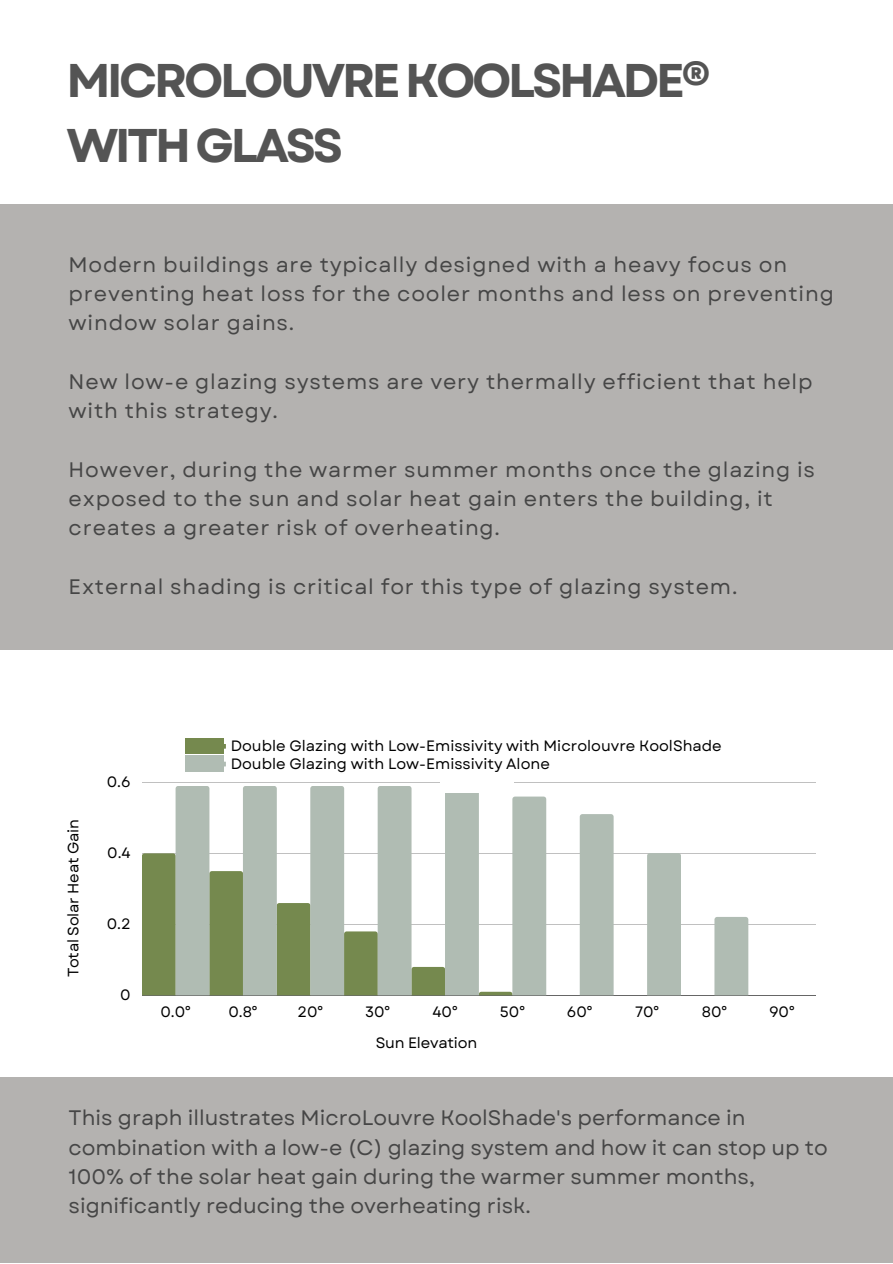
<style>
.page{position:relative;width:893px;height:1264px;background:#fff}
.page>*{position:absolute;margin:0;border:0;box-sizing:border-box;transform-origin:0 0}
.t1{font:700 47.25px/65.2px "Garet";letter-spacing:-.07em;color:#545454}
.t2{font:21px/29.2px "Garet";letter-spacing:.04em;color:#464646}
.t3{font:21px/29.2px "Garet";color:#464646}
.t4{font:15px/17.9px "Garet";color:#000}
</style>
<div class="page">
<svg style="left:223px;top:744px;width:3px;height:4px"></svg>
<svg style="left:223px;top:761px;width:3px;height:5px"></svg>
<hr style="left:142px;top:782px;width:673px;height:1px;background:#000">
<hr style="left:142px;top:853px;width:673px;height:1px;background:#000">
<hr style="left:142px;top:924px;width:673px;height:1px;background:#000">
<hr style="left:142px;top:995px;width:673px;height:1px;background:#000">
<svg style="left:142px;top:786px;width:404px;height:209px"></svg>
<div style="left:579px;top:814px;width:34px;height:181px;background:#b0bcb3"></div>
<div style="left:647px;top:853px;width:34px;height:142px;background:#b0bcb3"></div>
<div style="left:714px;top:917px;width:34px;height:78px;background:#b0bcb3"></div>
<div style="left:440px;top:777px;width:74px;height:15px;background:#fff"></div>
<div style="left:185px;top:738px;width:38px;height:16px;background:#75894e"></div>
<div style="left:185px;top:755px;width:38px;height:17px;background:#b0bcb3"></div>
<div style="left:0;top:1076px;width:892px;height:186px;background:#b4b2b0"></div>
<div style="left:0;top:205px;width:892px;height:444px;background:#b4b2b0"></div>
<h1 class="t1" style="left:66px;top:48px;width:645px">MICROLOUVRE KOOLSHADE®<br>WITH GLASS</h1>
<p class="t2" style="left:69px;top:250px;width:766px">Modern buildings are typically designed with a heavy focus on preventing heat loss for the cooler months and less on preventing window solar gains.</p>
<p class="t2" style="left:69px;top:367px;width:745px">New low-e glazing systems are very thermally efficient that help with this strategy.</p>
<p class="t2" style="left:69px;top:455px;width:748px">However, during the warmer summer months once the glazing is exposed to the sun and solar heat gain enters the building, it creates a greater risk of overheating.</p>
<p class="t2" style="left:69px;top:571px;width:670px">External shading is critical for this type of glazing system.</p>
<p class="t4" style="left:64px;top:977px;width:160px;rotate:-90deg">Total Solar Heat Gain</p>
<p class="t4" style="left:107px;top:773px;width:25px">0.6</p>
<p class="t4" style="left:107px;top:844px;width:25px">0.4</p>
<p class="t4" style="left:107px;top:915px;width:25px">0.2</p>
<p class="t4" style="left:120px;top:986px;width:12px">0</p>
<p class="t4" style="left:231px;top:737px;width:492px">Double Glazing with Low-Emissivity with Microlouvre KoolShade<br>Double Glazing with Low-Emissivity Alone</p>
<p class="t4" style="left:160px;top:1002px;width:32px">0.0°</p>
<p class="t4" style="left:228px;top:1002px;width:31px">0.8°</p>
<p class="t4" style="left:297px;top:1002px;width:27px">20°</p>
<p class="t4" style="left:365px;top:1002px;width:27px">30°</p>
<p class="t4" style="left:432px;top:1002px;width:27px">40°</p>
<p class="t4" style="left:500px;top:1002px;width:27px">50°</p>
<p class="t4" style="left:567px;top:1002px;width:27px">60°</p>
<p class="t4" style="left:635px;top:1002px;width:26px">70°</p>
<p class="t4" style="left:701px;top:1002px;width:27px">80°</p>
<p class="t4" style="left:769px;top:1002px;width:27px">90°</p>
<p class="t4" style="left:376px;top:1033px;width:103px">Sun Elevation</p>
<p class="t3" style="left:69px;top:1103px;width:760px">This graph illustrates MicroLouvre KoolShade's performance in combination with a low-e (C) glazing system and how it can stop up to 100% of the solar heat gain during the warmer summer months, significantly reducing the overheating risk.</p>
</div>
